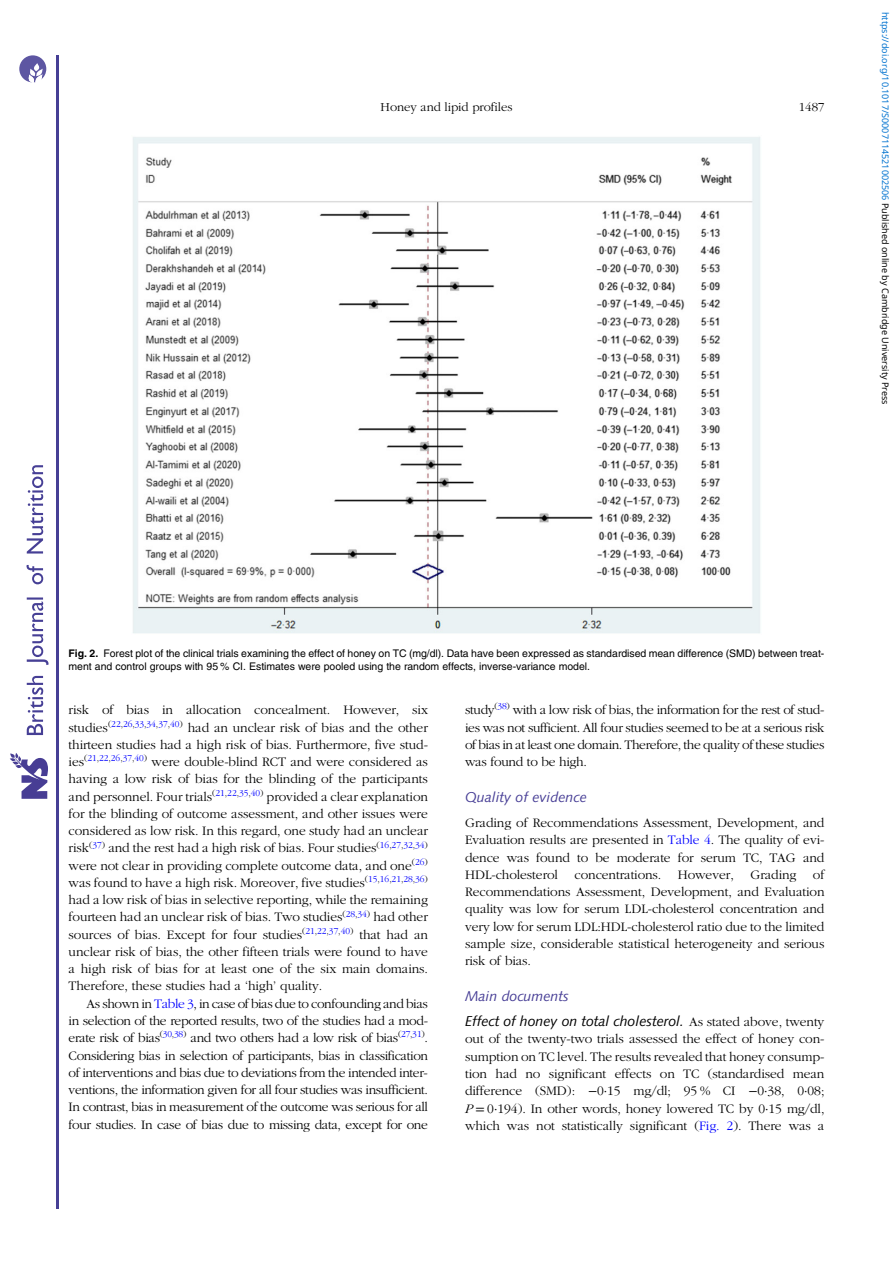
<style>
.page{position:relative;width:893px;height:1263px;background:#fff}
.page>*{position:absolute;margin:0;border:0;box-sizing:border-box;transform-origin:0 0}
.t1{font:14.25px/25.5px "Adv OT078 e 26 fc.I";color:#000}
.t2{font:14.25px "Adv OT078 e 26 fc.I";color:#483f96}
.t3{font:13.5px/17.2px "Adv OT777 cf 4 fb";color:#000;text-align:justify}
.t4{font:12.75px "Adv OT777 cf 4 fb";color:#000}
.t5{font:10.5px/13.5px "Adv OT82 c 4 f 4 c 4";color:#000}
.t6{font:9px "Noto Sans";color:#0172cf}
.s1{color:#000}
.s2{font-family:"Adv O Tf 3919 c 9 c.B"}
.s3{font-style:inherit}
.s4{color:#00f}
.s5{color:#483f96}
.s6{font-family:"Adv OT777 cf 4 fb";font-size:13.5px}
.s7{font-family:"Adv OT8608 a 8 d 1"}
.s8{font-family:"Adv OT4 e 1564 e 8.I"}
</style>
<div class="page">
<hr style="left:56px;top:55px;width:2px;height:1153px;background:#463f95">
<svg style="left:10px;top:753px;width:38px;height:46px"></svg>
<svg style="left:26px;top:465px;width:23px;height:270px"></svg>
<svg style="left:19px;top:55px;width:27px;height:27px"></svg>
<img style="left:133px;top:137px;width:628px;height:497px">
<p class="t4" style="left:381px;top:102px;width:133px">Honey and lipid profiles</p>
<p class="t4" style="left:799px;top:102px;width:27px">1487</p>
<p class="t6" style="left:892px;top:12px;width:394px;rotate:90deg">https://doi.org/10.1017/S0007114521002506 <span class="s1">Published online by Cambridge University Press</span></p>
<p class="t5" style="left:69px;top:647px;width:757px"><span class="s2">Fig. 2.</span> Forest plot of the clinical trials examining the effect of honey on TC (mg/dl). Data have been expressed as standardised mean difference (SMD) between treat&shy;ment and control groups with 95 % CI. Estimates were pooled using the random effects, inverse-variance model.</p>
<p class="t3" style="left:69px;top:702px;width:361px">risk of bias in allocation concealment. However, six studies<sup>(</sup><sup>22</sup><sup>,</sup><sup>26</sup><sup>,</sup><sup>33</sup><sup>,</sup><sup>34</sup><sup>,</sup><sup>37</sup><sup>,</sup><sup>40</sup><sup>)</sup> had an unclear risk of bias and the other thirteen studies had a high risk of bias. Furthermore, five stud&shy;ies<sup>(</sup><sup>21</sup><sup>,</sup><sup>22</sup><sup>,</sup><sup>26</sup><sup>,</sup><sup>37</sup><sup>,</sup><sup>40</sup><sup>)</sup> were double-blind RCT and were considered as having a low risk of bias for the blinding of the participants and personnel. Four trials<sup>(</sup><sup>21</sup><sup>,</sup><sup>22</sup><sup>,</sup><sup>35</sup><sup>,</sup><sup>40</sup><sup>)</sup> provided a clear explanation for the blinding of outcome assessment, and other issues were considered as low risk. In this regard, one study had an unclear risk<sup>(</sup><sup>37</sup><sup>)</sup> and the rest had a high risk of bias. Four studies<sup>(</sup><sup>16</sup><sup>,</sup><sup>27</sup><sup>,</sup><sup>32</sup><sup>,</sup><sup>34</sup><sup>) </sup>were not clear in providing complete outcome data, and one<sup>(</sup><sup>26</sup><sup>) </sup>was found to have a high risk. Moreover, five studies<sup>(</sup><sup>15</sup><sup>,</sup><sup>16</sup><sup>,</sup><sup>21</sup><sup>,</sup><sup>28</sup><sup>,</sup><sup>36</sup><sup>) </sup>had a low risk of bias in selective reporting, while the remaining fourteen had an unclear risk of bias. Two studies<sup>(</sup><sup>28</sup><sup>,</sup><sup>34</sup><sup>)</sup> had other sources of bias. Except for four studies<sup>(</sup><sup>21</sup><sup>,</sup><sup>22</sup><sup>,</sup><sup>37</sup><sup>,</sup><sup>40</sup><sup>)</sup> that had an unclear risk of bias, the other fifteen trials were found to have a high risk of bias for at least one of the six main domains.<br>Therefore, these studies had a <span class="s3">‘</span>high<span class="s3">’</span> quality.</p>
<p class="t3" style="left:69px;top:996px;width:361px;text-indent:18px">As shown in <span class="s4">Table 3</span>, in case of bias due to confounding and bias in selection of the reported results, two of the studies had a mod&shy;erate risk of bias<sup>(</sup><sup>30</sup><sup>,</sup><sup>38</sup><sup>)</sup> and two others had a low risk of bias<sup>(</sup><sup>27</sup><sup>,</sup><sup>31</sup><sup>)</sup>.<br>Considering bias in selection of participants, bias in classification of interventions and bias due to deviations from the intended inter&shy;ventions, the information given for all four studies was insufficient.<br>In contrast, bias in measurement of the outcome was serious for all four studies. In case of bias due to missing data, except for one</p>
<p class="t3" style="left:465px;top:702px;width:361px">study<sup>(</sup><sup>38</sup><sup>)</sup> with a low risk of bias, the information for the rest of stud&shy;ies was not sufficient. All four studies seemed to be at a serious risk of bias in at least one domain. Therefore, the quality of these studies was found to be high.</p>
<p class="t2" style="left:465px;top:791px;width:123px">Quality of evidence</p>
<p class="t3" style="left:465px;top:815px;width:361px">Grading of Recommendations Assessment, Development, and Evaluation results are presented in <span class="s4">Table 4</span>. The quality of evi&shy;dence was found to be moderate for serum TC, TAG and HDL-cholesterol concentrations. However, Grading of Recommendations Assessment, Development, and Evaluation quality was low for serum LDL-cholesterol concentration and very low for serum LDL:HDL-cholesterol ratio due to the limited sample size, considerable statistical heterogeneity and serious risk of bias.</p>
<p class="t1" style="left:465px;top:984px;width:361px"><span class="s5">Main documents<br></span>Effect of honey on total cholesterol. <span class="s6">As stated above, twenty</span></p>
<p class="t3" style="left:465px;top:1032px;width:361px">out of the twenty-two trials assessed the effect of honey con&shy;sumption on TC level. The results revealed that honey consump&shy;tion had no significant effects on TC (standardised mean difference (SMD): <span class="s7">−</span>0<span class="s7">·</span>15 mg/dl; 95 % CI <span class="s7">−</span>0<span class="s7">·</span>38, 0<span class="s7">·</span>08; <span class="s8">P</span> <span class="s7">=</span> 0<span class="s7">·</span>194). In other words, honey lowered TC by 0<span class="s7">·</span>15 mg/dl, which was not statistically significant (<span class="s4">Fig. 2</span>). There was a</p>
</div>
